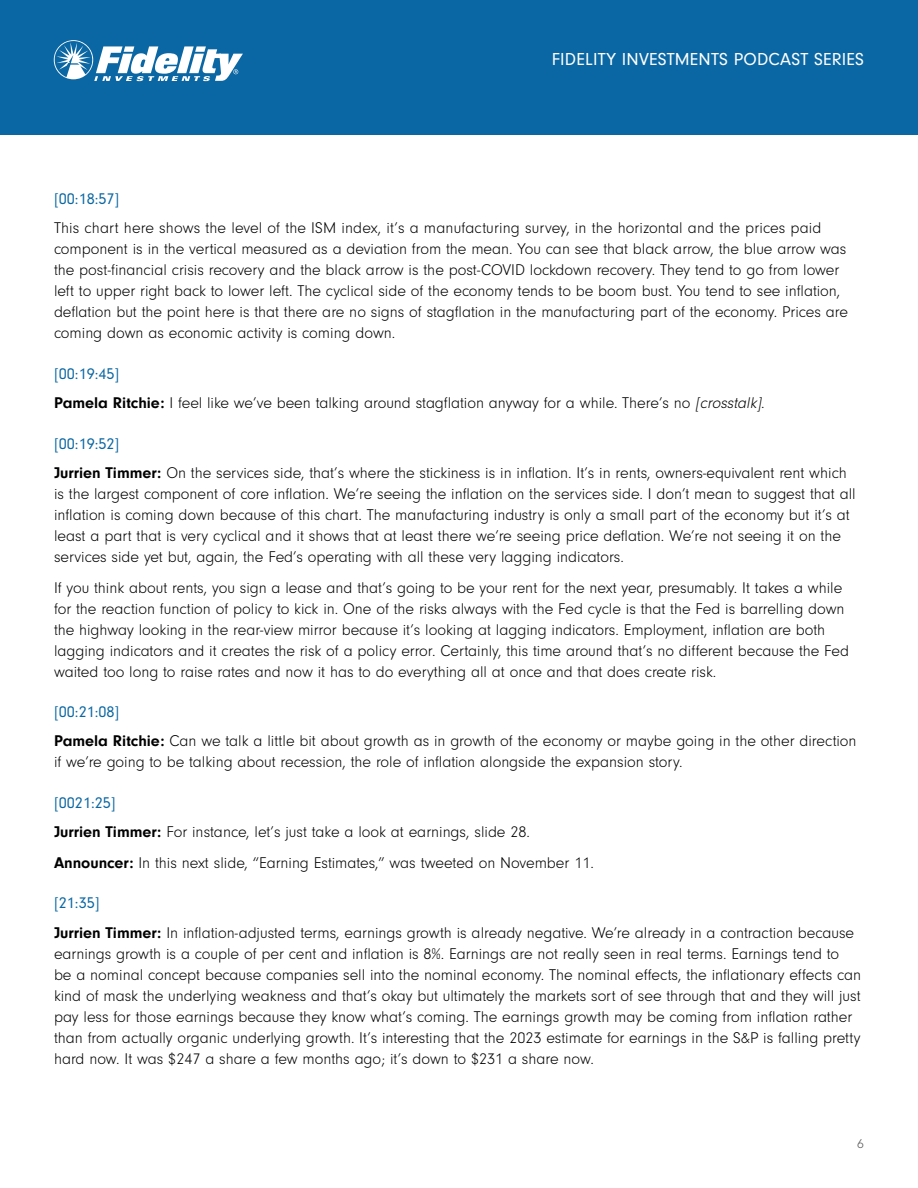
<style>
.page{position:relative;width:918px;height:1188px;background:#fff}
.page>*{position:absolute;margin:0;border:0;box-sizing:border-box;transform-origin:0 0}
.t1{font:18px "Neuzeit Gro";letter-spacing:.01em;color:#fff}
.t2{font:300 16.2px/21px "Neuzeit Gro";color:#000}
.t3{font:16.2px "Neuzeit Gro";color:#0b67a3}
.t4{font:300 13.5px "Neuzeit Gro";color:#58595b}
.s1{font-weight:400;color:#0b67a3}
.s2{font-weight:700}
.s3{font-style:italic}
</style>
<div class="page">
<div style="left:0;top:0;width:918px;height:135px;background:#0b67a3"></div>
<svg style="left:54px;top:40px;width:189px;height:41px"></svg>
<p class="t1" style="left:552px;top:49px;width:314px">FIDELITY INVESTMENTS PODCAST SERIES</p>
<p class="t3" style="left:54px;top:190px;width:67px">[00:18:57]</p>
<p class="t2" style="left:54px;top:218px;width:796px">This chart here shows the level of the ISM index, it’s a manufacturing survey, in the horizontal and the prices paid component is in the vertical measured as a deviation from the mean. You can see that black arrow, the blue arrow was the post-financial crisis recovery and the black arrow is the post-COVID lockdown recovery. They tend to go from lower left to upper right back to lower left. The cyclical side of the economy tends to be boom bust. You tend to see inflation, deflation but the point here is that there are no signs of stagflation in the manufacturing part of the economy. Prices are coming down as economic activity is coming down.</p>
<p class="t2" style="left:54px;top:359px;width:712px;line-height:29.2px"><span class="s1">[00:19:45]<br></span><span class="s2">Pamela Ritchie:</span> I feel like we’ve been talking around stagflation anyway for a while. There’s no <span class="s3">[crosstalk]</span>.</p>
<p class="t2" style="left:54px;top:429px;width:794px;line-height:29.2px"><span class="s1">[00:19:52]<br></span><span class="s2">Jurrien Timmer:</span> On the services side, that’s where the stickiness is in inflation. It’s in rents, owners-equivalent rent which</p>
<p class="t2" style="left:54px;top:483px;width:803px">is the largest component of core inflation. We’re seeing the inflation on the services side. I don’t mean to suggest that all inflation is coming down because of this chart. The manufacturing industry is only a small part of the economy but it’s at least a part that is very cyclical and it shows that at least there we’re seeing price deflation. We’re not seeing it on the services side yet but, again, the Fed’s operating with all these very lagging indicators.</p>
<p class="t2" style="left:54px;top:577px;width:797px">If you think about rents, you sign a lease and that’s going to be your rent for the next year, presumably. It takes a while for the reaction function of policy to kick in. One of the risks always with the Fed cycle is that the Fed is barrelling down the highway looking in the rear-view mirror because it’s looking at lagging indicators. Employment, inflation are both lagging indicators and it creates the risk of a policy error. Certainly, this time around that’s no different because the Fed waited too long to raise rates and now it has to do everything all at once and that does create risk.</p>
<p class="t2" style="left:54px;top:698px;width:804px;line-height:29.2px"><span class="s1">[00:21:08]<br></span><span class="s2">Pamela Ritchie:</span> Can we talk a little bit about growth as in growth of the economy or maybe going in the other direction</p>
<p class="t2" style="left:54px;top:752px;width:630px">if we’re going to be talking about recession, the role of inflation alongside the expansion story.</p>
<p class="t2" style="left:54px;top:788px;width:477px;line-height:29.2px"><span class="s1">[0021:25]<br></span><span class="s2">Jurrien Timmer:</span> For instance, let’s just take a look at earnings, slide 28.</p>
<p class="t2" style="left:54px;top:852px;width:541px"><span class="s2">Announcer:</span> In this next slide, “Earning Estimates,” was tweeted on November 11.</p>
<p class="t2" style="left:54px;top:889px;width:802px;line-height:29.2px"><span class="s1">[21:35]<br></span><span class="s2">Jurrien Timmer:</span> In inflation-adjusted terms, earnings growth is already negative. We’re already in a contraction because</p>
<p class="t2" style="left:54px;top:943px;width:809px">earnings growth is a couple of per cent and inflation is 8%. Earnings are not really seen in real terms. Earnings tend to<br>be a nominal concept because companies sell into the nominal economy. The nominal effects, the inflationary effects can kind of mask the underlying weakness and that’s okay but ultimately the markets sort of see through that and they will just pay less for those earnings because they know what’s coming. The earnings growth may be coming from inflation rather than from actually organic underlying growth. It’s interesting that the 2023 estimate for earnings in the S&amp;P is falling pretty hard now. It was $247 a share a few months ago; it’s down to $231 a share now.</p>
<p class="t4" style="left:857px;top:1137px;width:8px">6</p>
</div>
